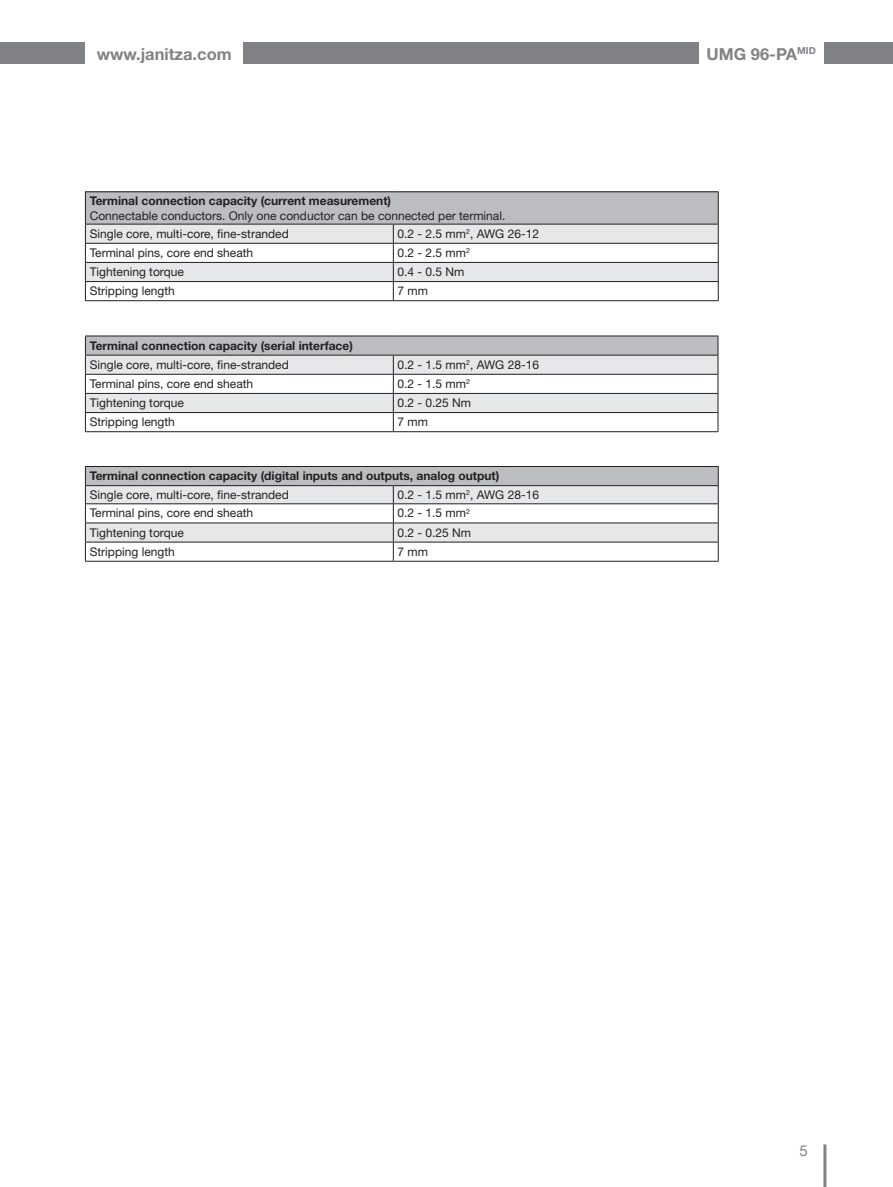
<style>
.page{position:relative;width:893px;height:1187px;background:#fff}
.page>*{position:absolute;margin:0;border:0;box-sizing:border-box;transform-origin:0 0}
.t1{font:700 16.5px "Helvetica Neue LT";color:#808285}
.t2{font:15px "Helvetica Neue LT";color:#808285}
.t3{font:12px/18px "Helvetica Neue LT";color:#231f20}
.t4{font:700 12px "Helvetica Neue LT";color:#231f20}
</style>
<div class="page">
<hr style="left:823px;top:1144px;width:3px;height:42px;background:#808285">
<div style="left:243px;top:43px;width:455px;height:21px;background:#808285"></div>
<div style="left:825px;top:43px;width:68px;height:21px;background:#808285"></div>
<div style="left:0;top:43px;width:85px;height:21px;background:#808285"></div>
<hr style="left:85px;top:466px;width:308px;height:1px;background:#231f20">
<hr style="left:393px;top:466px;width:326px;height:1px;background:#231f20">
<svg style="left:85px;top:467px;width:634px;height:94px"></svg>
<hr style="left:85px;top:561px;width:308px;height:1px;background:#231f20">
<hr style="left:393px;top:561px;width:326px;height:1px;background:#231f20">
<hr style="left:85px;top:335px;width:308px;height:1px;background:#231f20">
<hr style="left:393px;top:335px;width:325px;height:1px;background:#231f20">
<svg style="left:85px;top:336px;width:634px;height:95px"></svg>
<hr style="left:85px;top:431px;width:308px;height:1px;background:#231f20">
<hr style="left:393px;top:431px;width:325px;height:1px;background:#231f20">
<div style="left:85px;top:192px;width:633px;height:32px;background:#bcbdc0"></div>
<hr style="left:85px;top:191px;width:308px;height:1px;background:#231f20">
<hr style="left:85px;top:192px;width:1px;height:32px;background:#231f20">
<hr style="left:393px;top:191px;width:326px;height:1px;background:#231f20">
<hr style="left:718px;top:192px;width:1px;height:32px;background:#231f20">
<svg style="left:85px;top:224px;width:634px;height:76px"></svg>
<hr style="left:85px;top:300px;width:308px;height:1px;background:#231f20">
<hr style="left:393px;top:300px;width:326px;height:1px;background:#231f20">
<h1 class="t1" style="left:97px;top:44px;width:137px">www.janitza.com</h1>
<h1 class="t1" style="left:707px;top:44px;width:111px">UMG 96-PA<sup>MID</sup></h1>
<p class="t4" style="left:90px;top:194px;width:303px">Terminal connection capacity (current measurement)</p>
<p class="t3" style="left:90px;top:206px;width:417px">Connectable conductors. Only one conductor can be connected per terminal.<br>Single core, multi-core, fine-stranded</p>
<p class="t3" style="left:398px;top:224px;width:143px">0.2 - 2.5 mm<sup>2</sup>, AWG 26-12</p>
<p class="t3" style="left:90px;top:243px;width:165px">Terminal pins, core end sheath</p>
<p class="t3" style="left:398px;top:243px;width:74px">0.2 - 2.5 mm<sup>2</sup></p>
<p class="t3" style="left:90px;top:263px;width:96px">Tightening torque</p>
<p class="t3" style="left:398px;top:263px;width:68px">0.4 - 0.5 Nm</p>
<p class="t3" style="left:90px;top:282px;width:87px">Stripping length</p>
<p class="t3" style="left:398px;top:282px;width:32px">7 mm</p>
<p class="t4" style="left:90px;top:338px;width:265px">Terminal connection capacity (serial interface)</p>
<p class="t3" style="left:90px;top:355px;width:201px">Single core, multi-core, fine-stranded</p>
<p class="t3" style="left:398px;top:355px;width:143px">0.2 - 1.5 mm<sup>2</sup>, AWG 28-16</p>
<p class="t3" style="left:90px;top:374px;width:165px">Terminal pins, core end sheath</p>
<p class="t3" style="left:398px;top:374px;width:74px">0.2 - 1.5 mm<sup>2</sup></p>
<p class="t3" style="left:90px;top:393px;width:96px">Tightening torque</p>
<p class="t3" style="left:398px;top:393px;width:75px">0.2 - 0.25 Nm</p>
<p class="t3" style="left:90px;top:413px;width:87px">Stripping length</p>
<p class="t3" style="left:398px;top:413px;width:32px">7 mm</p>
<p class="t4" style="left:90px;top:468px;width:411px">Terminal connection capacity (digital inputs and outputs, analog output)</p>
<p class="t3" style="left:90px;top:486px;width:201px">Single core, multi-core, fine-stranded</p>
<p class="t3" style="left:398px;top:486px;width:143px">0.2 - 1.5 mm<sup>2</sup>, AWG 28-16</p>
<p class="t3" style="left:90px;top:504px;width:165px">Terminal pins, core end sheath</p>
<p class="t3" style="left:398px;top:504px;width:74px">0.2 - 1.5 mm<sup>2</sup></p>
<p class="t3" style="left:90px;top:523px;width:96px">Tightening torque</p>
<p class="t3" style="left:398px;top:523px;width:75px">0.2 - 0.25 Nm</p>
<p class="t3" style="left:90px;top:542px;width:87px">Stripping length</p>
<p class="t3" style="left:398px;top:542px;width:32px">7 mm</p>
<p class="t2" style="left:800px;top:1141px;width:10px">5</p>
</div>
